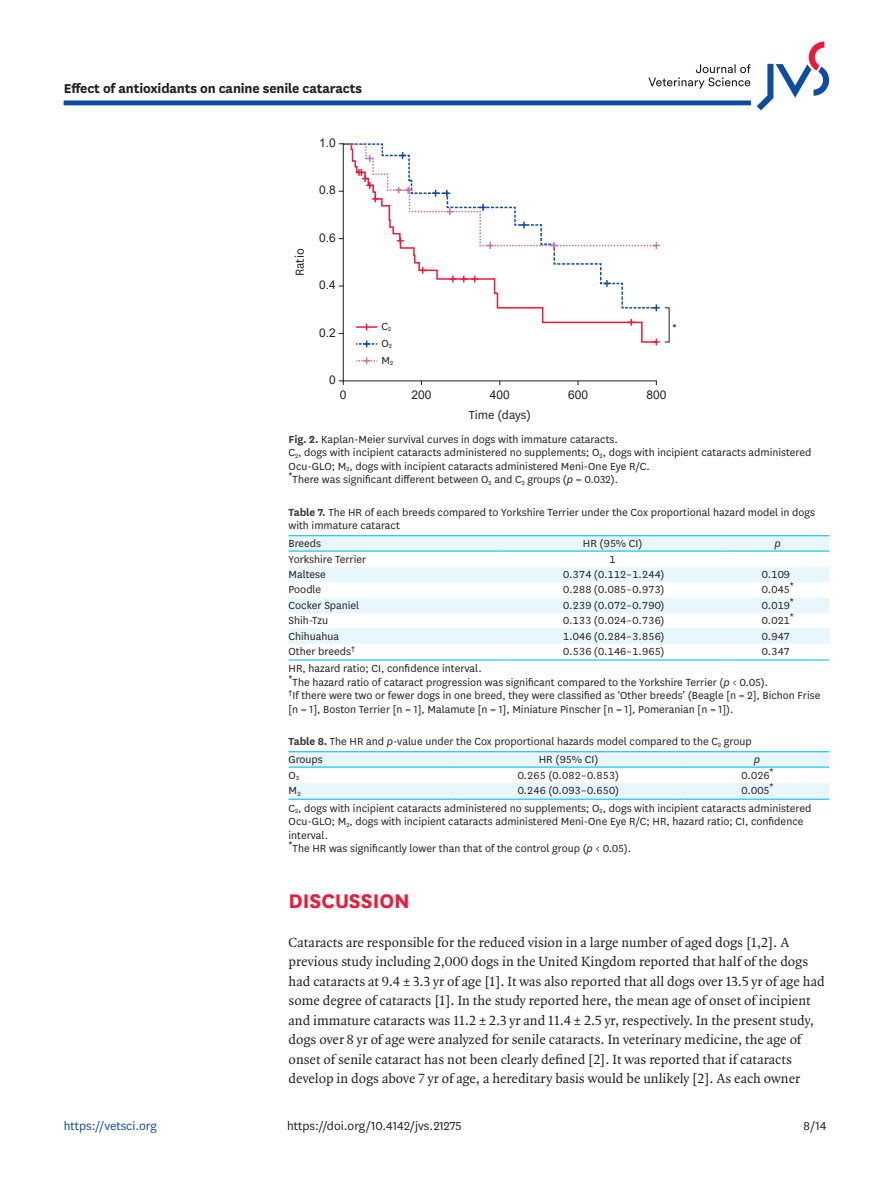
<style>
.page{position:relative;width:893px;height:1191px;background:#fff}
.page>*{position:absolute;margin:0;border:0;box-sizing:border-box;transform-origin:0 0}
.body_title1{font:700 23.1px "National";color:#ed1a3a}
.alt-title-type{font:700 15px "National";letter-spacing:-.01em;color:#231f20}
.body_p_first{font:14.25px/19.5px "Quadraat OT";color:#231f20}
.doi_running_footer{font:13.5px "National";color:#231f20}
.t1{font:13.5px "National";color:#0d4da1}
.table-wrap-foot_p{font:12px/13.5px "National";color:#231f20}
.fig_caption{font:12px/13.5px "National";color:#231f20}
.table-wrap-foot_p_fi{font:12px/13.5px "National";color:#231f20}
.tbody_entry{font:12px "National";letter-spacing:-.05em;color:#231f20}
.table-wrap_caption{font:12px/13.5px "National";color:#231f20}
.tbody_entry-2{font:12px "National";color:#231f20}
.thead_entry{font:12px "National";color:#231f20}
.t2{font:12px "Arial";color:#231f20}
.thead_entry-2{font:italic 12px "National";color:#231f20}
.s1{font-weight:700;color:#3e3e3f}
.s2{font-style:italic}
</style>
<div class="page">
<hr style="left:64px;top:101px;width:687px;height:4px;background:#0d4da1">
<svg style="left:757px;top:42px;width:72px;height:68px"></svg>
<svg style="left:648px;top:64px;width:102px;height:25px"></svg>
<svg style="left:342px;top:311px;width:315px;height:32px"></svg>
<svg style="left:653px;top:338px;width:7px;height:7px"></svg>
<svg style="left:628px;top:319px;width:7px;height:7px"></svg>
<svg style="left:339px;top:380px;width:5px;height:5px"></svg>
<hr style="left:343px;top:380px;width:313px;height:1px;background:#231f20">
<svg style="left:356px;top:340px;width:21px;height:7px"></svg>
<svg style="left:356px;top:357px;width:22px;height:7px"></svg>
<hr style="left:356px;top:326px;width:21px;height:2px;background:#ed1a3a">
<svg style="left:339px;top:143px;width:321px;height:168px"></svg>
<hr style="left:343px;top:144px;width:1px;height:237px;background:#231f20">
<svg style="left:289px;top:536px;width:540px;height:108px;fill:#e8f6fd"></svg>
<hr style="left:289px;top:535px;width:211px;height:1px;background:#00baf1">
<hr style="left:500px;top:535px;width:226px;height:1px;background:#00baf1">
<hr style="left:726px;top:535px;width:103px;height:1px;background:#00baf1">
<hr style="left:289px;top:550px;width:211px;height:1px;background:#00baf1">
<hr style="left:500px;top:550px;width:226px;height:1px;background:#00baf1">
<hr style="left:726px;top:550px;width:103px;height:1px;background:#00baf1">
<hr style="left:289px;top:659px;width:211px;height:1px;background:#00baf1">
<hr style="left:500px;top:659px;width:226px;height:1px;background:#00baf1">
<hr style="left:726px;top:659px;width:103px;height:1px;background:#00baf1">
<svg style="left:289px;top:752px;width:540px;height:46px"></svg>
<hr style="left:289px;top:751px;width:164px;height:1px;background:#00baf1">
<hr style="left:453px;top:751px;width:231px;height:1px;background:#00baf1">
<hr style="left:684px;top:751px;width:145px;height:1px;background:#00baf1">
<hr style="left:289px;top:766px;width:164px;height:1px;background:#00baf1">
<hr style="left:453px;top:766px;width:231px;height:1px;background:#00baf1">
<hr style="left:684px;top:766px;width:145px;height:1px;background:#00baf1">
<hr style="left:289px;top:798px;width:164px;height:1px;background:#00baf1">
<hr style="left:453px;top:798px;width:231px;height:1px;background:#00baf1">
<hr style="left:684px;top:798px;width:145px;height:1px;background:#00baf1">
<p class="alt-title-type" style="left:64px;top:77px;width:300px">Effect of antioxidants on canine senile cataracts</p>
<p class="doi_running_footer" style="left:291px;top:276px;width:29px;rotate:-90deg">Ratio</p>
<p class="t2" style="left:319px;top:134px;width:18px">1.0</p>
<p class="t2" style="left:319px;top:182px;width:18px">0.8</p>
<p class="t2" style="left:319px;top:229px;width:18px">0.6</p>
<p class="t2" style="left:319px;top:277px;width:18px">0.4</p>
<p class="t2" style="left:319px;top:324px;width:18px">0.2</p>
<p class="t2" style="left:329px;top:371px;width:8px">0</p>
<p class="fig_caption" style="left:382px;top:319px;width:11px">C<sub>2</sub></p>
<p class="fig_caption" style="left:382px;top:334px;width:13px;line-height:16.8px">O<sub>2<br></sub>M<sub>2</sub></p>
<p class="doi_running_footer" style="left:672px;top:319px;width:6px">*</p>
<p class="t2" style="left:340px;top:386px;width:8px">0</p>
<p class="t2" style="left:411px;top:386px;width:22px">200</p>
<p class="t2" style="left:568px;top:386px;width:22px">600</p>
<p class="t2" style="left:490px;top:386px;width:22px">400</p>
<p class="t2" style="left:646px;top:386px;width:22px">800</p>
<p class="doi_running_footer" style="left:469px;top:406px;width:64px">Time (days)</p>
<p class="fig_caption" style="left:289px;top:432px;width:524px"><span class="s1">Fig. 2.</span> Kaplan-Meier survival curves in dogs with immature cataracts.<br>C<sub>2</sub>, dogs with incipient cataracts administered no supplements; O<sub>2</sub>, dogs with incipient cataracts administered Ocu-GLO; M<sub>2</sub>, dogs with incipient cataracts administered Meni-One Eye R/C.<br><sup>*</sup>There was significant different between O<sub>2</sub> and C<sub>2</sub> groups (<span class="s2">p</span> = 0.032).</p>
<p class="table-wrap_caption" style="left:289px;top:505px;width:528px"><span class="s1">Table 7.</span> The HR of each breeds compared to Yorkshire Terrier under the Cox proportional hazard model in dogs with immature cataract</p>
<p class="thead_entry" style="left:289px;top:535px;width:34px">Breeds</p>
<p class="thead_entry" style="left:583px;top:535px;width:61px">HR (95% CI)</p>
<p class="thead_entry-2" style="left:774px;top:536px;width:8px">p</p>
<p class="tbody_entry-2" style="left:289px;top:551px;width:79px">Yorkshire Terrier</p>
<p class="tbody_entry" style="left:609px;top:551px;width:8px">1</p>
<p class="tbody_entry-2" style="left:289px;top:566px;width:39px">Maltese</p>
<p class="tbody_entry" style="left:563px;top:566px;width:103px">0.374 (0.112–1.244)</p>
<p class="tbody_entry" style="left:761px;top:566px;width:30px">0.109</p>
<p class="tbody_entry" style="left:289px;top:582px;width:34px">Poodle</p>
<p class="tbody_entry" style="left:563px;top:582px;width:103px">0.288 (0.085–0.973)</p>
<p class="tbody_entry" style="left:761px;top:582px;width:34px">0.045<sup>*</sup></p>
<p class="tbody_entry-2" style="left:289px;top:597px;width:72px">Cocker Spaniel</p>
<p class="tbody_entry" style="left:563px;top:597px;width:103px">0.239 (0.072–0.790)</p>
<p class="tbody_entry" style="left:761px;top:597px;width:34px">0.019<sup>*</sup></p>
<p class="tbody_entry" style="left:289px;top:612px;width:41px">Shih-Tzu</p>
<p class="tbody_entry" style="left:563px;top:612px;width:103px">0.133 (0.024–0.736)</p>
<p class="tbody_entry" style="left:761px;top:612px;width:34px">0.021<sup>*</sup></p>
<p class="tbody_entry-2" style="left:289px;top:628px;width:52px">Chihuahua</p>
<p class="tbody_entry" style="left:563px;top:628px;width:103px">1.046 (0.284–3.856)</p>
<p class="tbody_entry" style="left:761px;top:628px;width:30px">0.947</p>
<p class="tbody_entry-2" style="left:289px;top:643px;width:68px">Other breeds<sup>†</sup></p>
<p class="tbody_entry" style="left:563px;top:643px;width:103px">0.536 (0.146–1.965)</p>
<p class="tbody_entry" style="left:761px;top:643px;width:30px">0.347</p>
<p class="table-wrap-foot_p_fi" style="left:289px;top:661px;width:195px">HR, hazard ratio; CI, confidence interval.</p>
<p class="table-wrap-foot_p" style="left:289px;top:675px;width:481px"><sup>*</sup>The hazard ratio of cataract progression was significant compared to the Yorkshire Terrier (<span class="s2">p</span> &lt; 0.05).</p>
<p class="table-wrap-foot_p" style="left:289px;top:688px;width:533px"><sup>†</sup>If there were two or fewer dogs in one breed, they were classified as ‘Other breeds’ (Beagle [n = 2], Bichon Frise [n = 1], Boston Terrier [n = 1], Malamute [n = 1], Miniature Pinscher [n = 1], Pomeranian [n = 1]).</p>
<p class="table-wrap_caption" style="left:289px;top:734px;width:465px"><span class="s1">Table 8.</span> The HR and <span class="s2">p</span>-value under the Cox proportional hazards model compared to the C<sub>2</sub> group</p>
<p class="thead_entry" style="left:289px;top:751px;width:36px">Groups</p>
<p class="thead_entry" style="left:539px;top:751px;width:61px">HR (95% CI)</p>
<p class="thead_entry-2" style="left:754px;top:751px;width:8px">p</p>
<p class="tbody_entry" style="left:289px;top:767px;width:13px">O<sub>2</sub></p>
<p class="tbody_entry" style="left:517px;top:767px;width:103px">0.265 (0.082–0.853)</p>
<p class="tbody_entry" style="left:741px;top:767px;width:34px">0.026<sup>*</sup></p>
<p class="tbody_entry" style="left:289px;top:782px;width:14px">M<sub>2</sub></p>
<p class="tbody_entry" style="left:517px;top:782px;width:103px">0.246 (0.093–0.650)</p>
<p class="tbody_entry" style="left:741px;top:782px;width:34px">0.005<sup>*</sup></p>
<p class="table-wrap-foot_p_fi" style="left:289px;top:800px;width:524px">C<sub>2</sub>, dogs with incipient cataracts administered no supplements; O<sub>2</sub>, dogs with incipient cataracts administered<br>Ocu-GLO; M<sub>2</sub>, dogs with incipient cataracts administered Meni-One Eye R/C; HR, hazard ratio; CI, confidence interval.</p>
<p class="table-wrap-foot_p" style="left:289px;top:841px;width:344px"><sup>*</sup>The HR was significantly lower than that of the control group (<span class="s2">p</span> &lt; 0.05).</p>
<p class="body_title1" style="left:289px;top:884px;width:123px">DISCUSSION</p>
<p class="body_p_first" style="left:289px;top:932px;width:538px">Cataracts are responsible for the reduced vision in a large number of aged dogs [1,2]. A previous study including 2,000 dogs in the United Kingdom reported that half of the dogs had cataracts at 9.4 ± 3.3 yr of age [1]. It was also reported that all dogs over 13.5 yr of age had some degree of cataracts [1]. In the study reported here, the mean age of onset of incipient and immature cataracts was 11.2 ± 2.3 yr and 11.4 ± 2.5 yr, respectively. In the present study, dogs over 8 yr of age were analyzed for senile cataracts. In veterinary medicine, the age of onset of senile cataract has not been clearly defined [2]. It was reported that if cataracts develop in dogs above 7 yr of age, a hereditary basis would be unlikely [2]. As each owner</p>
<p class="doi_running_footer" style="left:287px;top:1116px;width:176px">https://doi.org/10.4142/jvs.21275</p>
<p class="t1" style="left:64px;top:1116px;width:95px">https://vetsci.org</p>
<p class="doi_running_footer" style="left:803px;top:1116px;width:25px">8/14</p>
</div>
